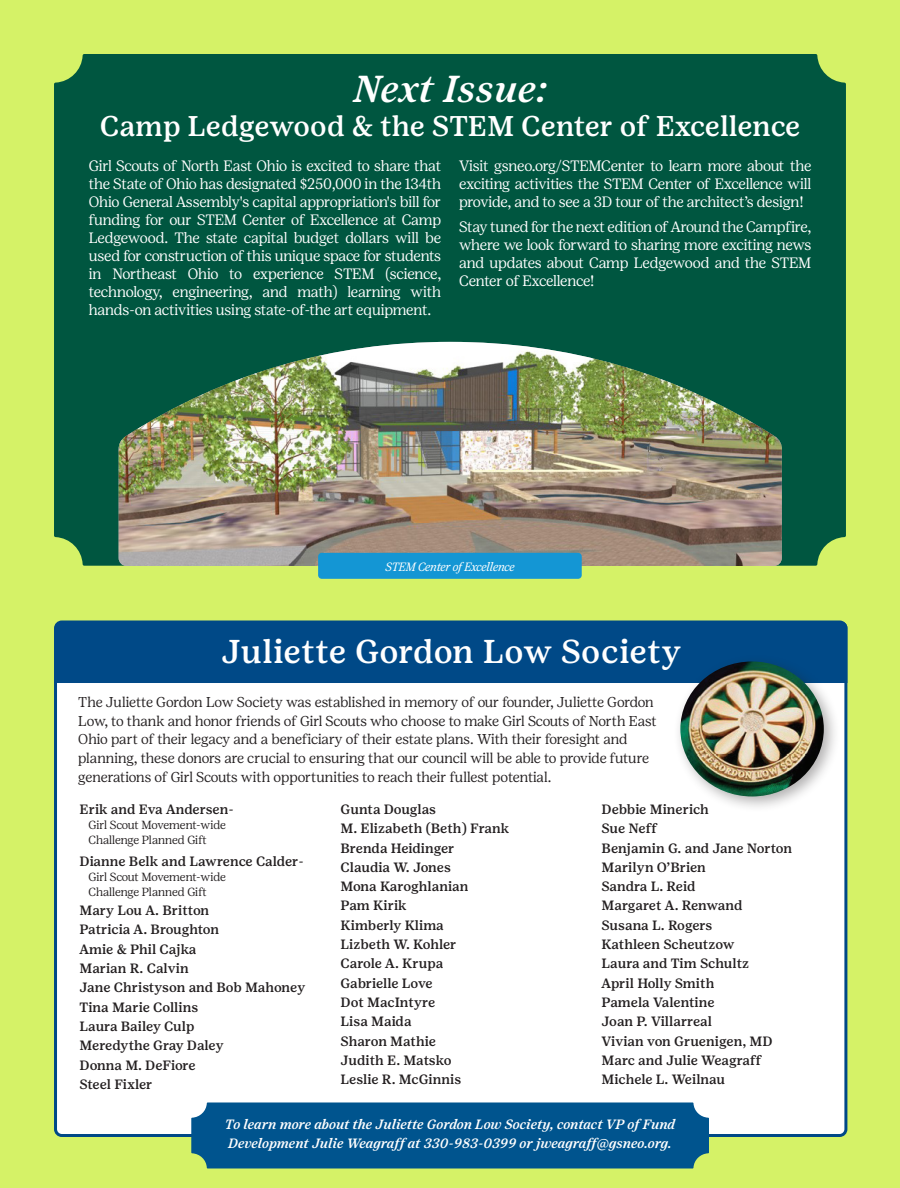
<style>
.page{position:relative;width:900px;height:1188px;background:#d5f267}
.page>*{position:absolute;margin:0;border:0;box-sizing:border-box;transform-origin:0 0}
.t1{font:italic 500 37.5px "Girl Scout Text";letter-spacing:.015em;color:#fff}
.t2{font:500 33px "Girl Scout Text";color:#fff}
.t3{font:500 28.5px "Girl Scout Text";color:#fff}
.t4{font:300 15px/18px "Girl Scout Display";letter-spacing:-.01em;color:#fff;text-align:justify}
.t5{font:300 14.25px/18.8px "Girl Scout Display";letter-spacing:-.005em;color:#231f20}
.Donor_Names{font:500 13.5px "Girl Scout Text";color:#231f20}
.t6{font:italic 500 13.5px/18.8px "Girl Scout Text";color:#fff}
.Donor_Names-2{font:500 13.5px "Girl Scout Text";letter-spacing:-.02em;color:#231f20}
.t7{font:italic 300 12px "Girl Scout Display";letter-spacing:-.02em;color:#fff}
.Donor_Names-3{font:300 11.85px/15px "Girl Scout Display";letter-spacing:-.015em;color:#231f20}
</style>
<div class="page">
<div style="left:54px;top:54px;width:792px;height:512px;background:#005640"></div>
<img style="left:119px;top:342px;width:663px;height:224px">
<div style="left:318px;top:553px;width:264px;height:26px;background:#1496d4;border-radius:4px"></div>
<div style="left:56px;top:622px;width:790px;height:514px;background:#fff;border-radius:6px"></div>
<div style="left:191px;top:1102px;width:518px;height:67px;background:#00548e"></div>
<div style="left:55px;top:622px;width:792px;height:61px;background:#004987"></div>
<div style="left:673px;top:654px;width:167px;height:159px;background:#231f20;opacity:.35"></div>
<img style="left:680px;top:662px;width:144px;height:134px">
<p class="t1" style="left:353px;top:67px;width:195px">Next Issue:</p>
<p class="t3" style="left:100px;top:109px;width:702px">Camp Ledgewood &amp; the STEM Center of Excellence</p>
<p class="t4" style="left:89px;top:156px;width:354px">Girl Scouts of North East Ohio is excited to share that the State of Ohio has designated $250,000 in the 134th Ohio General Assembly's capital appropriation's bill for funding for our STEM Center of Excellence at Camp Ledgewood. The state capital budget dollars will be used for construction of this unique space for students in Northeast Ohio to experience STEM (science, technology, engineering, and math) learning with hands-on activities using state-of-the art equipment.</p>
<p class="t4" style="left:459px;top:156px;width:354px">Visit gsneo.org/STEMCenter to learn more about the exciting activities the STEM Center of Excellence will provide, and to see a 3D tour of the architect’s design!</p>
<p class="t4" style="left:459px;top:217px;width:354px">Stay tuned for the next edition of Around the Campfire, where we look forward to sharing more exciting news and updates about Camp Ledgewood and the STEM Center of Excellence!</p>
<p class="t7" style="left:385px;top:559px;width:131px">STEM Center of Excellence</p>
<p class="t2" style="left:221px;top:631px;width:461px">Juliette Gordon Low Society</p>
<p class="t5" style="left:78px;top:692px;width:580px">The Juliette Gordon Low Society was established in memory of our founder, Juliette Gordon Low, to thank and honor friends of Girl Scouts who choose to make Girl Scouts of North East Ohio part of their legacy and a beneficiary of their estate plans. With their foresight and planning, these donors are crucial to ensuring that our council will be able to provide future generations of Girl Scouts with opportunities to reach their fullest potential.</p>
<p class="Donor_Names" style="left:80px;top:801px;width:156px">Erik and Eva Andersen-</p>
<p class="Donor_Names-3" style="left:89px;top:817px;width:139px">Girl Scout Movement-wide<br>Challenge Planned Gift</p>
<p class="Donor_Names" style="left:80px;top:853px;width:226px">Dianne Belk and Lawrence Calder-</p>
<p class="Donor_Names-3" style="left:89px;top:869px;width:139px">Girl Scout Movement-wide<br>Challenge Planned Gift</p>
<p class="Donor_Names" style="left:80px;top:902px;width:131px">Mary Lou A. Britton</p>
<p class="Donor_Names-2" style="left:80px;top:922px;width:141px">Patricia A. Broughton</p>
<p class="Donor_Names" style="left:80px;top:941px;width:118px">Amie &amp; Phil Cajka</p>
<p class="Donor_Names" style="left:80px;top:960px;width:111px">Marian R. Calvin</p>
<p class="Donor_Names" style="left:80px;top:979px;width:227px">Jane Christyson and Bob Mahoney</p>
<p class="Donor_Names" style="left:80px;top:999px;width:120px">Tina Marie Collins</p>
<p class="Donor_Names" style="left:80px;top:1018px;width:116px">Laura Bailey Culp</p>
<p class="Donor_Names" style="left:80px;top:1037px;width:146px">Meredythe Gray Daley</p>
<p class="Donor_Names" style="left:80px;top:1057px;width:117px">Donna M. DeFiore</p>
<p class="Donor_Names" style="left:80px;top:1076px;width:74px">Steel Fixler</p>
<p class="Donor_Names" style="left:601px;top:801px;width:109px">Debbie Minerich</p>
<p class="Donor_Names" style="left:601px;top:820px;width:57px">Sue Neff</p>
<p class="Donor_Names" style="left:601px;top:840px;width:192px">Benjamin G. and Jane Norton</p>
<p class="Donor_Names" style="left:601px;top:859px;width:106px">Marilyn O’Brien</p>
<p class="Donor_Names" style="left:601px;top:878px;width:95px">Sandra L. Reid</p>
<p class="Donor_Names" style="left:601px;top:898px;width:142px">Margaret A. Renwand</p>
<p class="Donor_Names" style="left:601px;top:917px;width:112px">Susana L. Rogers</p>
<p class="Donor_Names" style="left:601px;top:936px;width:134px">Kathleen Scheutzow</p>
<p class="Donor_Names" style="left:601px;top:956px;width:149px">Laura and Tim Schultz</p>
<p class="Donor_Names" style="left:601px;top:975px;width:114px">April Holly Smith</p>
<p class="Donor_Names" style="left:601px;top:994px;width:115px">Pamela Valentine</p>
<p class="Donor_Names" style="left:601px;top:1013px;width:112px">Joan P. Villarreal</p>
<p class="Donor_Names" style="left:601px;top:1033px;width:173px">Vivian von Gruenigen, MD</p>
<p class="Donor_Names" style="left:601px;top:1052px;width:162px">Marc and Julie Weagraff</p>
<p class="Donor_Names" style="left:601px;top:1071px;width:125px">Michele L. Weilnau</p>
<p class="t6" style="left:225px;top:1115px;width:452px">To learn more about the Juliette Gordon Low Society, contact VP of Fund<br>Development Julie Weagraff at 330-983-0399 or jweagraff@gsneo.org.</p>
<p class="Donor_Names" style="left:340px;top:801px;width:97px">Gunta Douglas</p>
<p class="Donor_Names" style="left:340px;top:820px;width:170px">M. Elizabeth (Beth) Frank</p>
<p class="Donor_Names" style="left:340px;top:840px;width:115px">Brenda Heidinger</p>
<p class="Donor_Names" style="left:340px;top:859px;width:112px">Claudia W. Jones</p>
<p class="Donor_Names" style="left:340px;top:878px;width:129px">Mona Karoghlanian</p>
<p class="Donor_Names" style="left:340px;top:898px;width:68px">Pam Kirik</p>
<p class="Donor_Names" style="left:340px;top:917px;width:105px">Kimberly Klima</p>
<p class="Donor_Names" style="left:340px;top:936px;width:117px">Lizbeth W. Kohler</p>
<p class="Donor_Names" style="left:340px;top:956px;width:104px">Carole A. Krupa</p>
<p class="Donor_Names-2" style="left:340px;top:975px;width:94px">Gabrielle Love</p>
<p class="Donor_Names" style="left:340px;top:994px;width:96px">Dot MacIntyre</p>
<p class="Donor_Names" style="left:340px;top:1013px;width:73px">Lisa Maida</p>
<p class="Donor_Names" style="left:340px;top:1033px;width:97px">Sharon Mathie</p>
<p class="Donor_Names" style="left:340px;top:1052px;width:112px">Judith E. Matsko</p>
<p class="Donor_Names" style="left:340px;top:1071px;width:122px">Leslie R. McGinnis</p>
</div>
